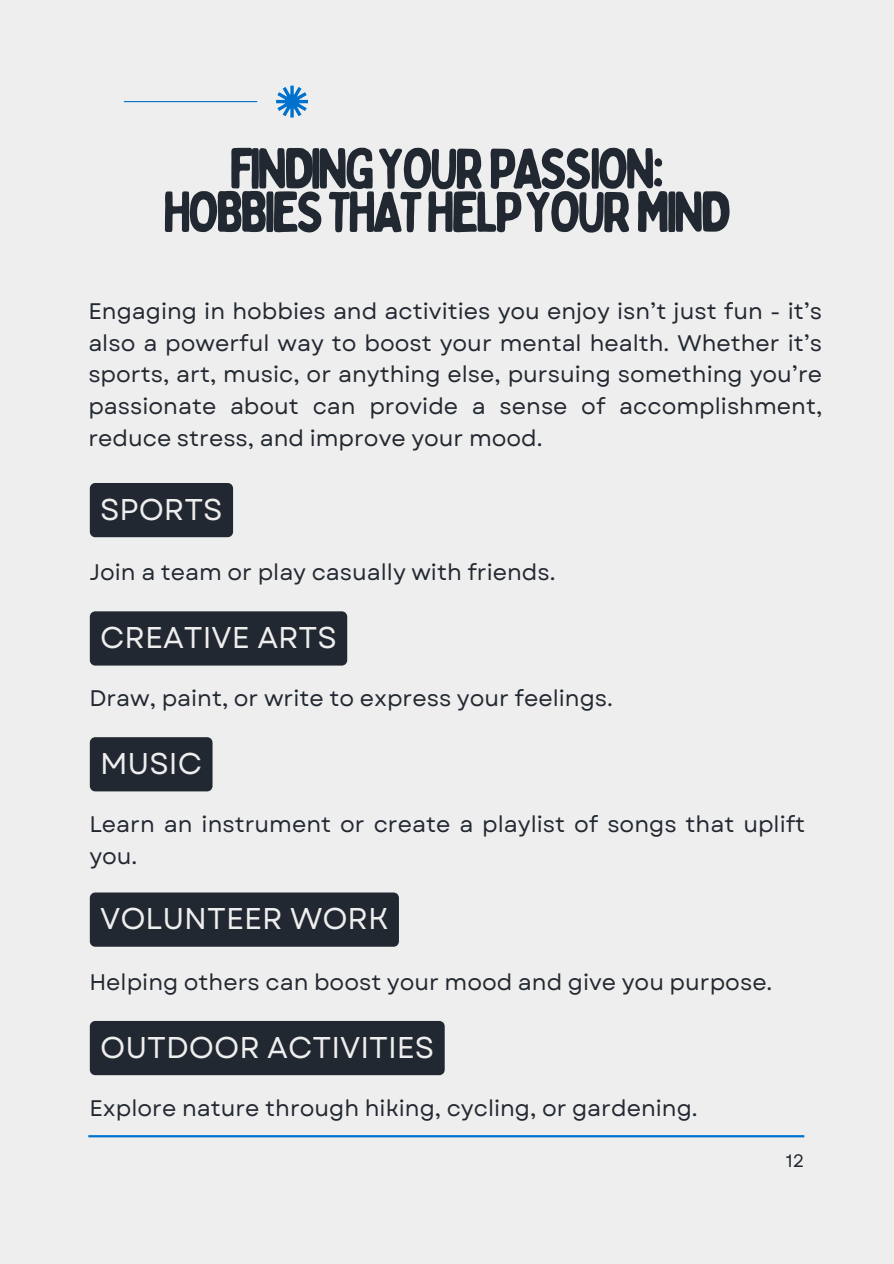
<style>
.page{position:relative;width:894px;height:1264px;background:#fff}
.page>*{position:absolute;margin:0;border:0;box-sizing:border-box;transform-origin:0 0}
.t1{font:57px/43.3px "Bobby Jones Soft";letter-spacing:-.075em;color:#222831;text-align:center}
.t2{font:30px "Garet";color:#eee}
.t3{font:22.5px/31.5px "Garet";color:#222831}
.t4{font:18px "Garet";color:#222831}
</style>
<div class="page">
<div style="left:0;top:0;width:893px;height:1263px;background:#eee"></div>
<hr style="left:88px;top:1135px;width:716px;height:2px;background:#0072ce">
<hr style="left:124px;top:101px;width:133px;height:1px;background:#0072ce">
<svg style="left:276px;top:86px;width:31px;height:31px"></svg>
<div style="left:90px;top:483px;width:143px;height:54px;background:#222831"></div>
<div style="left:90px;top:737px;width:122px;height:54px;background:#222831"></div>
<div style="left:90px;top:611px;width:257px;height:54px;background:#222831"></div>
<div style="left:90px;top:892px;width:309px;height:54px;background:#222831"></div>
<div style="left:90px;top:1020px;width:354px;height:55px;background:#222831"></div>
<p class="t1" style="left:162px;top:148px;width:569px">FINDINGYOURPASSION:<br>HOBBIESTHATHELPYOURMIND</p>
<h2 class="t3" style="left:88px;top:296px;width:735px;text-align:justify">Engaging in hobbies and activities you enjoy isn’t just fun - it’s also a powerful way to boost your mental health. Whether it’s sports, art, music, or anything else, pursuing something you’re passionate about can provide a sense of accomplishment, reduce stress, and improve your mood.</h2>
<p class="t2" style="left:100px;top:487px;width:124px">SPORTS</p>
<h1 class="t3" style="left:89px;top:556px;width:467px">Join a team or play casually with friends.</h1>
<h2 class="t2" style="left:100px;top:616px;width:238px">CREATIVE ARTS</h2>
<p class="t3" style="left:89px;top:682px;width:525px">Draw, paint, or write to express your feelings.</p>
<p class="t2" style="left:100px;top:741px;width:103px">MUSIC</p>
<h2 class="t3" style="left:89px;top:808px;width:717px">Learn an instrument or create a playlist of songs that uplift you.</h2>
<h2 class="t2" style="left:100px;top:897px;width:290px">VOLUNTEER WORK</h2>
<p class="t3" style="left:89px;top:966px;width:684px">Helping others can boost your mood and give you purpose.</p>
<h2 class="t2" style="left:100px;top:1025px;width:335px">OUTDOOR ACTIVITIES</h2>
<p class="t3" style="left:89px;top:1092px;width:609px">Explore nature through hiking, cycling, or gardening.</p>
<p class="t4" style="left:785px;top:1147px;width:20px">12</p>
</div>
